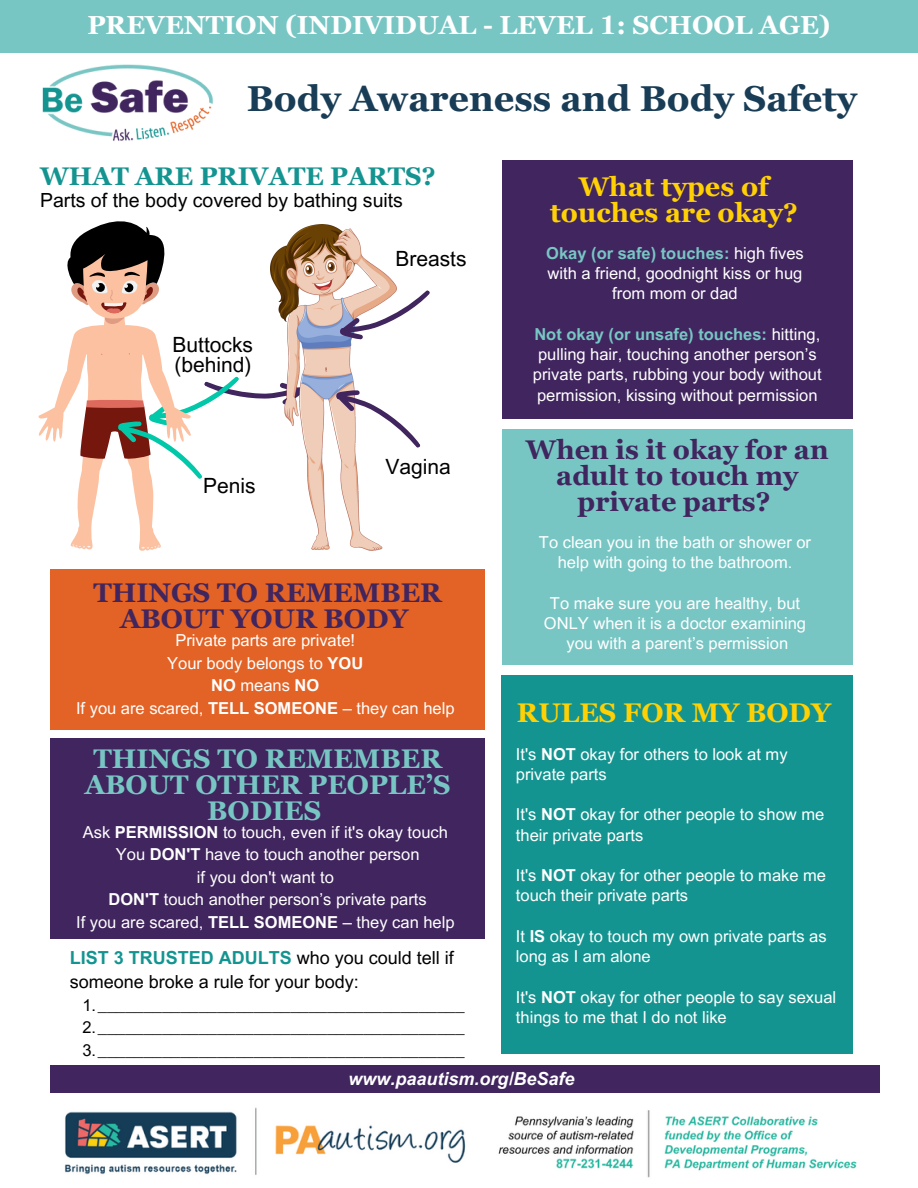
<style>
.page{position:relative;width:918px;height:1188px;background:#fff}
.page>*{position:absolute;margin:0;border:0;box-sizing:border-box;transform-origin:0 0}
.t1{font:700 36px "Georgia Pro";color:#193d56}
.t2{font:700 27px/25.8px "Georgia Pro";color:#40255e;text-align:center}
.t3{font:700 27px/25.8px "Georgia Pro";color:#ffd104;text-align:center}
.t4{font:700 27px/25.8px "Georgia Pro";color:#78c6c4;text-align:center}
.t5{font:700 26.1px "Georgia Pro";color:#fff}
.t6{font:700 25.5px "Georgia Pro";color:#149490}
.t7{font:21px/20.2px "Arial MT Pro";color:#000}
.t8{font:19.5px "Arial MT Pro";color:#000}
.t9{font:18px/24.8px "Arial MT Pro";color:#000}
.t10{font:italic 700 18px "Arial MT Pro";color:#fff}
.t11{font:16.5px/20.2px "Arial MT Pro";color:#fff}
.t12{font:16.5px "Arial MT Pro";color:#000}
.t13{font:700 16.5px "Arial MT Pro";color:#78c6c4}
.s1{font-weight:700}
.s2{font-weight:700;color:#149490}
.s3{font-weight:400;color:#fff}
.s4{font-weight:700;color:#78c6c4}
</style>
<div class="page">
<div style="left:0;top:0;width:918px;height:52px;background:#78c6c4"></div>
<img style="left:42px;top:64px;width:172px;height:77px">
<img style="left:65px;top:1107px;width:792px;height:71px">
<div style="left:51px;top:1065px;width:829px;height:28px;background:#40255e"></div>
<div style="left:51px;top:569px;width:434px;height:161px;background:#e36225"></div>
<svg style="left:38px;top:380px;width:116px;height:171px"></svg>
<img style="left:306px;top:225px;width:77px;height:326px">
<svg style="left:63px;top:221px;width:243px;height:328px"></svg>
<svg style="left:333px;top:263px;width:97px;height:208px"></svg>
<div style="left:502px;top:160px;width:351px;height:259px;background:#40255e"></div>
<div style="left:502px;top:430px;width:351px;height:235px;background:#78c6c4"></div>
<div style="left:502px;top:675px;width:351px;height:379px;background:#149490"></div>
<div style="left:51px;top:738px;width:434px;height:201px;background:#40255e"></div>
<h5 class="t5" style="left:87px;top:10px;width:745px">PREVENTION (INDIVIDUAL - LEVEL 1: SCHOOL AGE)</h5>
<p class="t1" style="left:247px;top:78px;width:612px">Body Awareness and Body Safety</p>
<p class="t6" style="left:40px;top:161px;width:397px">WHAT ARE PRIVATE PARTS?</p>
<p class="t8" style="left:40px;top:193px;width:364px">Parts of the body covered by bathing suits</p>
<h4 class="t7" style="left:173px;top:337px;width:82px">Buttocks (behind)</h4>
<h5 class="t7" style="left:203px;top:478px;width:54px">Penis</h5>
<h4 class="t7" style="left:395px;top:251px;width:73px">Breasts</h4>
<p class="t7" style="left:385px;top:459px;width:67px">Vagina</p>
<p class="t2" style="left:93px;top:580px;width:350px">THINGS TO REMEMBER<br>ABOUT YOUR BODY</p>
<h5 class="t11" style="left:76px;top:631px;width:380px;line-height:22.5px;text-align:center">Private parts are private!<br>Your body belongs to <span class="s1">YOU<br>NO</span> means <span class="s1">NO<br></span>If you are scared, <span class="s1">TELL SOMEONE</span> – they can help</h5>
<p class="t4" style="left:85px;top:746px;width:367px">THINGS TO REMEMBER<br>ABOUT OTHER PEOPLE’S<br>BODIES</p>
<p class="t11" style="left:83px;top:823px;width:367px;line-height:22.5px;text-align:center">Ask <span class="s1">PERMISSION</span> to touch, even if it's okay touch<br>You <span class="s1">DON'T</span> have to touch another person<br>if you don't want to</p>
<p class="t11" style="left:76px;top:890px;width:380px;line-height:22.5px;text-align:center"><span class="s1">DON'T</span> touch another person’s private parts<br>If you are scared, <span class="s1">TELL SOMEONE</span> – they can help</p>
<p class="t9" style="left:70px;top:947px;width:386px"><span class="s2">LIST 3 TRUSTED ADULTS</span> who you could tell if someone broke a rule for your body:</p>
<p class="t12" style="left:82px;top:999px;width:384px">1.________________________________________</p>
<h2 class="t12" style="left:82px;top:1021px;width:384px">2.________________________________________</h2>
<p class="t12" style="left:82px;top:1044px;width:384px">3.________________________________________</p>
<p class="t3" style="left:550px;top:173px;width:249px">What types of touches are okay?</p>
<h5 class="t13" style="left:546px;top:247px;width:259px">Okay (or safe) touches: <span class="s3">high fives</span></h5>
<p class="t11" style="left:548px;top:265px;width:256px">with a friend, goodnight kiss or hug</p>
<p class="t11" style="left:612px;top:285px;width:127px">from mom or dad</p>
<p class="t11" style="left:533px;top:326px;width:290px;text-align:center"><span class="s4">Not okay (or unsafe) touches:</span> hitting, pulling hair, touching another person’s private parts, rubbing your body without permission, kissing without permission</p>
<p class="t2" style="left:526px;top:437px;width:304px">When is it okay for an adult to touch my private parts?</p>
<p class="t11" style="left:539px;top:534px;width:274px">To clean you in the bath or shower or</p>
<p class="t11" style="left:558px;top:554px;width:236px">help with going to the bathroom.</p>
<p class="t11" style="left:550px;top:595px;width:252px">To make sure you are healthy, but</p>
<p class="t11" style="left:544px;top:615px;width:264px">ONLY when it is a doctor examining</p>
<h3 class="t11" style="left:566px;top:635px;width:223px">you with a parent’s permission</h3>
<p class="t3" style="left:517px;top:700px;width:315px">RULES FOR MY BODY</p>
<p class="t11" style="left:516px;top:746px;width:273px">It's <span class="s1">NOT</span> okay for others to look at my private parts</p>
<p class="t11" style="left:516px;top:806px;width:310px">It's <span class="s1">NOT</span> okay for other people to show me their private parts</p>
<p class="t11" style="left:516px;top:867px;width:312px">It's <span class="s1">NOT</span> okay for other people to make me touch their private parts</p>
<h3 class="t11" style="left:516px;top:928px;width:312px">It <span class="s1">IS</span> okay to touch my own private parts as long as I am alone</h3>
<p class="t11" style="left:516px;top:989px;width:322px">It's <span class="s1">NOT</span> okay for other people to say sexual things to me that I do not like</p>
<h5 class="t10" style="left:348px;top:1072px;width:228px">www.paautism.org/BeSafe</h5>
</div>
